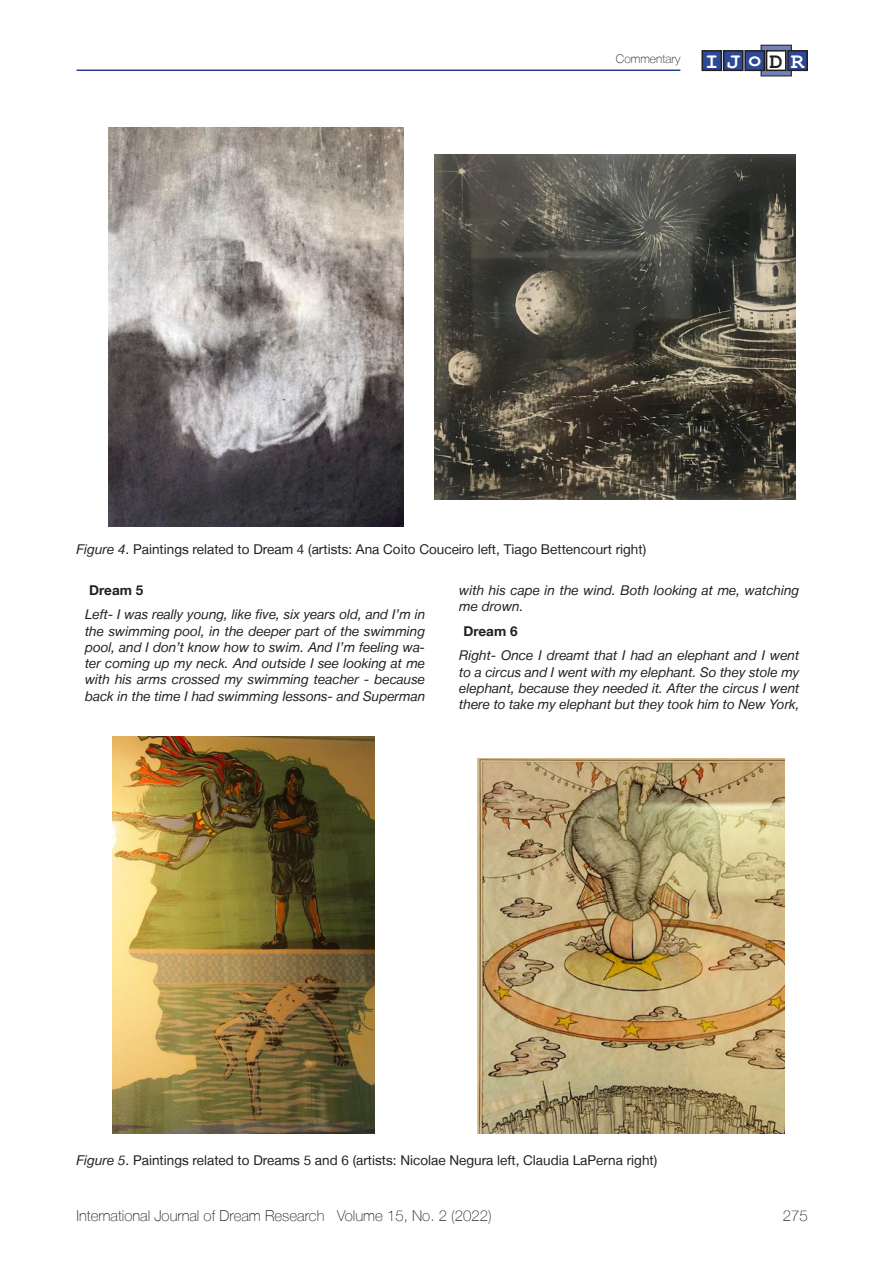
<style>
.page{position:relative;width:893px;height:1263px;background:#fff}
.page>*{position:absolute;margin:0;border:0;box-sizing:border-box;transform-origin:0 0}
.t1{font:100 15px "Helvetica Neue LT";color:#231f20}
.Zitat{font:italic 13.5px/16.2px "Helvetica Neue LT";color:#231f20;text-align:justify}
.Standard_ohne_Einzug{font:13.5px "Helvetica Neue LT";color:#231f20}
.Standard_mit_Einzug{font:700 13.5px "Helvetica Neue LT";color:#231f20}
.t2{font:100 12px "Helvetica Neue LT";color:#231f20}
.s1{font-family:"Courier New";font-weight:700;font-size:22.2px;color:#fff}
.s2{font-family:"Courier New";font-weight:700;font-size:22.2px}
.s3{font-style:italic}
</style>
<div class="page">
<hr style="left:77px;top:70px;width:603px;height:1px;background:#253f8e">
<svg style="left:763px;top:47px;width:27px;height:27px"></svg>
<div style="left:761px;top:45px;width:31px;height:31px;border:1px solid #231f20"></div>
<div style="left:767px;top:51px;width:19px;height:19px;background:#fff"></div>
<div style="left:766px;top:50px;width:20px;height:21px;border:1px solid #231f20"></div>
<div style="left:702px;top:51px;width:19px;height:19px;background:#2f4895"></div>
<div style="left:701px;top:50px;width:21px;height:21px;border:1px solid #231f20"></div>
<div style="left:724px;top:51px;width:19px;height:19px;background:#2f4895"></div>
<div style="left:723px;top:50px;width:21px;height:21px;border:1px solid #231f20"></div>
<div style="left:745px;top:51px;width:19px;height:19px;background:#2f4895"></div>
<div style="left:744px;top:50px;width:21px;height:21px;border:1px solid #231f20"></div>
<div style="left:788px;top:51px;width:19px;height:19px;background:#2f4895"></div>
<div style="left:787px;top:50px;width:21px;height:21px;border:1px solid #231f20"></div>
<img style="left:108px;top:128px;width:295px;height:399px">
<img style="left:434px;top:154px;width:362px;height:345px">
<img style="left:113px;top:736px;width:262px;height:397px">
<img style="left:477px;top:758px;width:307px;height:375px">
<p class="t2" style="left:616px;top:51px;width:190px">Commentary <span class="s1">I J o</span> <span class="s2">D</span> <span class="s1">R</span></p>
<p class="Standard_ohne_Einzug" style="left:77px;top:541px;width:571px"><span class="s3">Figure 4</span>. Paintings related to Dream 4 (artists: Ana Coito Couceiro left, Tiago Bettencourt right)</p>
<p class="Standard_mit_Einzug" style="left:89px;top:582px;width:55px">Dream 5</p>
<p class="Zitat" style="left:85px;top:606px;width:342px">Left- I was really young, like five, six years old, and I’m in the swimming pool, in the deeper part of the swimming pool, and I don’t know how to swim. And I’m feeling wa&shy;ter coming up my neck. And outside I see looking at me with his arms crossed my swimming teacher - because back in the time I had swimming lessons- and Superman</p>
<p class="Zitat" style="left:459px;top:582px;width:342px">with his cape in the wind. Both looking at me, watching me drown.</p>
<p class="Standard_mit_Einzug" style="left:463px;top:622px;width:55px">Dream 6</p>
<p class="Zitat" style="left:459px;top:647px;width:342px">Right- Once I dreamt that I had an elephant and I went to a circus and I went with my elephant. So they stole my elephant, because they needed it. After the circus I went there to take my elephant but they took him to New York,</p>
<p class="Standard_ohne_Einzug" style="left:77px;top:1152px;width:582px"><span class="s3">Figure 5</span>. Paintings related to Dreams 5 and 6 (artists: Nicolae Negura left, Claudia LaPerna right)</p>
<p class="t1" style="left:77px;top:1207px;width:417px">International Journal of Dream Research Volume 15, No. 2 (2022)</p>
<p class="t1" style="left:783px;top:1207px;width:27px">275</p>
</div>
